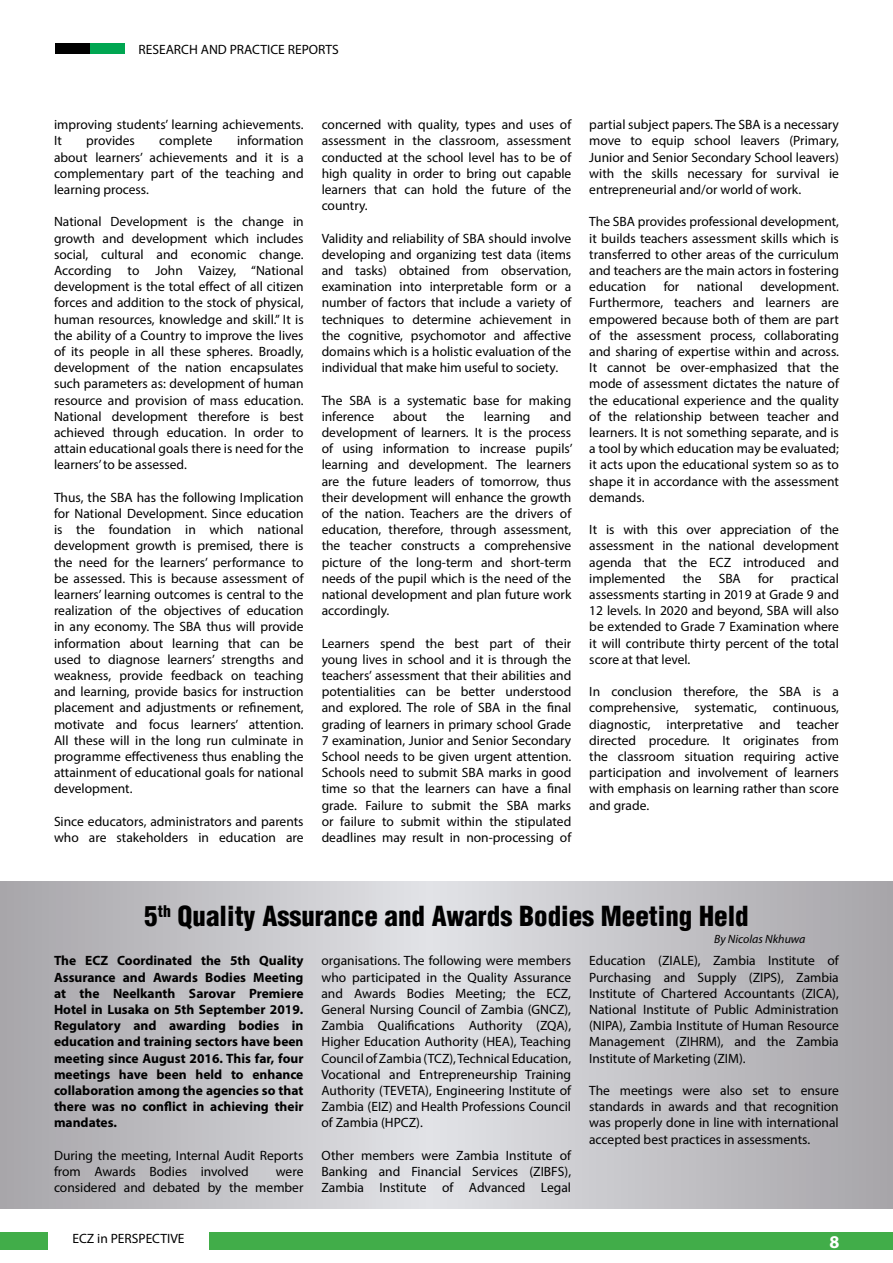
<style>
.page{position:relative;width:893px;height:1263px;background:#fff}
.page>*{position:absolute;margin:0;border:0;box-sizing:border-box;transform-origin:0 0}
.t1{font:900 condensed 27px "Helvetica";color:#000}
.t2{font:700 18px "Myriad Pro";color:#fff}
.t3{font:13.5px/16.2px "Myriad Pro";color:#000;text-align:justify}
.t4{font:700 13.5px/16.2px "Myriad Pro";color:#000;text-align:justify}
.t5{font:italic 12px "Myriad Pro";color:#000}
</style>
<div class="page">
<div style="left:0;top:1232px;width:48px;height:17px;background:#41ad49"></div>
<div style="left:209px;top:1232px;width:684px;height:17px;background:#41ad49"></div>
<svg style="left:0;top:882px;width:893px;height:327px;background:#c3c3c7"></svg>
<div style="left:56px;top:44px;width:34px;height:10px;background:#000"></div>
<div style="left:90px;top:44px;width:35px;height:10px;background:#00a651"></div>
<p class="t3" style="left:138px;top:41px;width:202px">RESEARCH AND PRACTICE REPORTS</p>
<p class="t3" style="left:54px;top:116px;width:251px">improving students’ learning achievements.<br>It</p>
<p class="t3" style="left:54px;top:133px;width:251px;text-indent:183px">information about learners’ achievements and it is a complementary part of the teaching and learning process.</p>
<p class="t3" style="left:54px;top:214px;width:251px">National Development is the change in growth and development which includes social, cultural and economic change.<br>According to John Vaizey, “National development is the total effect of all citizen forces and addition to the stock of physical, human resources, knowledge and skill.” It is the ability of a Country to improve the lives of its people in all these spheres. Broadly, development of the nation encapsulates such parameters as: development of human resource and provision of mass education.<br>National development therefore is best achieved through education. In order to attain educational goals there is need for the learners’ to be assessed.</p>
<p class="t3" style="left:54px;top:489px;width:251px">Thus, the SBA has the following Implication for National Development. Since education is the foundation in which national development growth is premised, there is the need for the learners’ performance to be assessed. This is because assessment of learners’ learning outcomes is central to the realization of the objectives of education in any economy. The SBA thus will provide information about learning that can be used to diagnose learners’ strengths and weakness, provide feedback on teaching and learning, provide basics for instruction placement and adjustments or refinement, motivate and focus learners’ attention.<br>All these will in the long run culminate in programme effectiveness thus enabling the attainment of educational goals for national development.</p>
<p class="t3" style="left:54px;top:813px;width:251px">Since educators, administrators and parents who are stakeholders in education are</p>
<p class="t3" style="left:86px;top:133px;width:50px">provides</p>
<p class="t3" style="left:159px;top:133px;width:55px">complete</p>
<p class="t3" style="left:322px;top:116px;width:251px">concerned with quality, types and uses of assessment in the classroom, assessment conducted at the school level has to be of high quality in order to bring out capable learners that can hold the future of the country.</p>
<p class="t3" style="left:322px;top:230px;width:251px">Validity and reliability of SBA should involve developing and organizing test data (items and tasks) obtained from observation, examination into interpretable form or a number of factors that include a variety of techniques to determine achievement in the cognitive, psychomotor and affective domains which is a holistic evaluation of the individual that make him useful to society.</p>
<p class="t3" style="left:322px;top:392px;width:251px">The SBA is a systematic base for making inference</p>
<p class="t3" style="left:322px;top:408px;width:252px;text-indent:228px">and development of learners. It is the process of using information to increase pupils’ learning and development. The learners are the future leaders of tomorrow, thus their development will enhance the growth of the nation. Teachers are the drivers of education, therefore, through assessment, the teacher constructs a comprehensive picture of the long-term and short-term needs of the pupil which is the need of the national development and plan future work accordingly.</p>
<p class="t3" style="left:322px;top:635px;width:251px">Learners spend the best part of their young lives in school and it is through the teachers’ assessment that their abilities and potentialities can be better understood and explored. The role of SBA in the final grading of learners in primary school Grade 7 examination, Junior and Senior Secondary School needs to be given urgent attention.<br>Schools need to submit SBA marks in good time so that the learners can have a final grade. Failure to submit the SBA marks or failure to submit within the stipulated deadlines may result in non-processing of</p>
<p class="t3" style="left:393px;top:408px;width:35px">about</p>
<p class="t3" style="left:446px;top:408px;width:20px">the</p>
<p class="t3" style="left:484px;top:408px;width:48px">learning</p>
<p class="t3" style="left:589px;top:116px;width:251px">partial subject papers. The SBA is a necessary move to equip school leavers (Primary, Junior and Senior Secondary School leavers) with the skills necessary for survival ie entrepreneurial and/or world of work.</p>
<p class="t3" style="left:589px;top:214px;width:251px">The SBA provides professional development, it builds teachers assessment skills which is transferred to other areas of the curriculum and teachers are the main actors in fostering education</p>
<p class="t3" style="left:664px;top:278px;width:17px">for</p>
<p class="t3" style="left:697px;top:278px;width:48px">national</p>
<p class="t3" style="left:589px;top:278px;width:251px;text-indent:171px">development.<br>Furthermore, teachers and learners are empowered because both of them are part of the assessment process, collaborating and sharing of expertise within and across.<br>It cannot be over-emphasized that the mode of assessment dictates the nature of the educational experience and the quality of the relationship between teacher and learners. It is not something separate, and is a tool by which education may be evaluated; it acts upon the educational system so as to shape it in accordance with the assessment demands.</p>
<p class="t3" style="left:589px;top:521px;width:251px">It is with this over appreciation of the assessment in the national development agenda that the ECZ introduced and implemented</p>
<p class="t3" style="left:683px;top:570px;width:20px">the</p>
<p class="t3" style="left:719px;top:570px;width:24px">SBA</p>
<p class="t3" style="left:758px;top:570px;width:17px">for</p>
<p class="t3" style="left:589px;top:570px;width:251px;text-indent:202px">practical assessments starting in 2019 at Grade 9 and 12 levels. In 2020 and beyond, SBA will also be extended to Grade 7 Examination where it will contribute thirty percent of the total score at that level.</p>
<p class="t3" style="left:589px;top:683px;width:251px">In conclusion therefore, the SBA is a comprehensive, systematic, continuous, diagnostic, interpretative and teacher directed procedure. It originates from the classroom situation requiring active participation and involvement of learners with emphasis on learning rather than score and grade.</p>
<h1 class="t1" style="left:144px;top:899px;width:606px">5<sup>th</sup> Quality Assurance and Awards Bodies Meeting Held</h1>
<p class="t4" style="left:54px;top:952px;width:251px">The ECZ Coordinated the 5th Quality Assurance and Awards Bodies Meeting at the Neelkanth Sarovar Premiere Hotel in Lusaka on 5th September 2019.<br>Regulatory and awarding bodies in education and training sectors have been meeting since August 2016. This far, four meetings have been held to enhance collaboration among the agencies so that there was no conflict in achieving their mandates.</p>
<p class="t3" style="left:54px;top:1147px;width:251px">During the meeting, Internal Audit Reports from Awards Bodies involved</p>
<p class="t3" style="left:54px;top:1163px;width:251px;text-align:right">were<br>considered and debated by the member</p>
<p class="t3" style="left:72px;top:1230px;width:114px">ECZ in PERSPECTIVE</p>
<p class="t3" style="left:321px;top:952px;width:251px">organisations. The following were members who participated in the Quality Assurance and Awards Bodies Meeting; the ECZ, General Nursing Council of Zambia (GNCZ), Zambia Qualifications Authority (ZQA), Higher Education Authority (HEA), Teaching Council of Zambia (TCZ), Technical Education, Vocational and Entrepreneurship Training Authority (TEVETA), Engineering Institute of Zambia (EIZ) and Health Professions Council of Zambia (HPCZ).</p>
<p class="t3" style="left:321px;top:1147px;width:251px">Other members were Zambia Institute of Banking and Financial Services (ZIBFS), Zambia Institute of Advanced Legal</p>
<p class="t5" style="left:714px;top:932px;width:93px">By Nicolas Nkhuwa</p>
<p class="t3" style="left:589px;top:952px;width:251px">Education (ZIALE), Zambia Institute of Purchasing and Supply (ZIPS), Zambia Institute of Chartered Accountants (ZICA), National Institute of Public Administration (NIPA), Zambia Institute of Human Resource Management (ZIHRM), and the Zambia Institute of Marketing (ZIM).</p>
<p class="t3" style="left:589px;top:1082px;width:251px">The meetings were also set to ensure standards in awards and that recognition was properly done in line with international accepted best practices in assessments.</p>
<h2 class="t2" style="left:829px;top:1230px;width:11px">8</h2>
</div>
